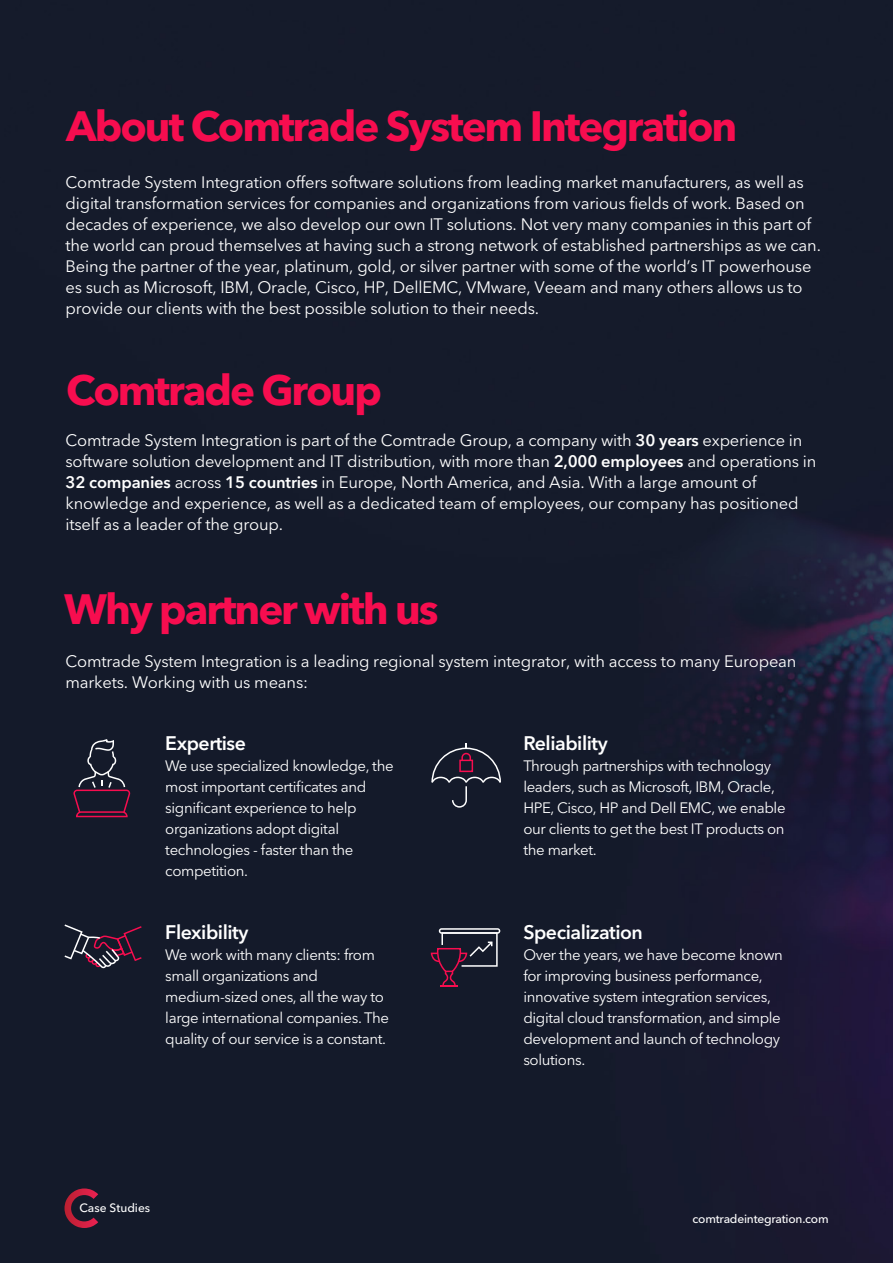
<style>
.page{position:relative;width:893px;height:1263px;background:#151a2b}
.page>*{position:absolute;margin:0;border:0;box-sizing:border-box;transform-origin:0 0}
.t1{font:700 42px "Avenir Next LT Pro";letter-spacing:-.05em;color:#f70d4f}
.t2{font:600 19.5px "Avenir Next LT Pro";letter-spacing:-.025em;color:#fff}
.t3{font:16.5px/21px "Avenir Next LT Pro";letter-spacing:-.01em;color:#fff}
.t4{font:15px/21px "Avenir Next LT Pro";letter-spacing:-.025em;color:#fff}
.t5{font:500 12px "Avenir Next LT Pro";letter-spacing:-.02em;color:#fff}
.t6{font:500 12px "Avenir Next LT Pro";color:#fff}
.s1{font-weight:600}
</style>
<div class="page">
<svg style="left:64px;top:1188px;width:34px;height:40px"></svg>
<svg style="left:73px;top:739px;width:57px;height:78px;background:#312739"></svg>
<svg style="left:431px;top:743px;width:70px;height:65px;background:#2a2a3a"></svg>
<svg style="left:431px;top:928px;width:69px;height:58px;background:#372e40"></svg>
<svg style="left:65px;top:924px;width:77px;height:44px;background:#392b3e"></svg>
<h1 class="t1" style="left:66px;top:100px;width:673px">About Comtrade System Integration</h1>
<p class="t3" style="left:65px;top:172px;width:757px">Comtrade System Integration offers software solutions from leading market manufacturers, as well as digital transformation services for companies and organizations from various fields of work. Based on decades of experience, we also develop our own IT solutions. Not very many companies in this part of the world can proud themselves at having such a strong network of established partnerships as we can.<br>Being the partner of the year, platinum, gold, or silver partner with some of the world’s IT powerhouse es such as Microsoft, IBM, Oracle, Cisco, HP, DellEMC, VMware, Veeam and many others allows us to provide our clients with the best possible solution to their needs.</p>
<h1 class="t1" style="left:66px;top:365px;width:317px">Comtrade Group</h1>
<p class="t3" style="left:65px;top:430px;width:752px">Comtrade System Integration is part of the Comtrade Group, a company with <span class="s1">30 years</span> experience in software solution development and IT distribution, with more than <span class="s1">2,000 employees</span> and operations in <span class="s1">32 companies</span> across <span class="s1">15 countries</span> in Europe, North America, and Asia. With a large amount of knowledge and experience, as well as a dedicated team of employees, our company has positioned itself as a leader of the group.</p>
<h1 class="t1" style="left:64px;top:583px;width:376px">Why partner with us</h1>
<p class="t3" style="left:65px;top:650px;width:732px">Comtrade System Integration is a leading regional system integrator, with access to many European markets. Working with us means:</p>
<p class="t2" style="left:165px;top:732px;width:82px">Expertise</p>
<p class="t4" style="left:165px;top:756px;width:230px">We use specialized knowledge, the most important certificates and significant experience to help organizations adopt digital technologies - faster than the competition.</p>
<p class="t2" style="left:165px;top:921px;width:85px">Flexibility</p>
<p class="t4" style="left:165px;top:945px;width:225px">We work with many clients: from small organizations and medium-sized ones, all the way to large international companies. The quality of our service is a constant.</p>
<p class="t6" style="left:80px;top:1201px;width:72px">Case Studies</p>
<p class="t2" style="left:523px;top:732px;width:86px">Reliability</p>
<p class="t4" style="left:523px;top:756px;width:264px">Through partnerships with technology leaders, such as Microsoft, IBM, Oracle, HPE, Cisco, HP and Dell EMC, we enable our clients to get the best IT products on the market.</p>
<p class="t2" style="left:523px;top:921px;width:121px">Specialization</p>
<p class="t4" style="left:523px;top:945px;width:261px">Over the years, we have become known for improving business performance, innovative system integration services, digital cloud transformation, and simple development and launch of technology solutions.</p>
<p class="t5" style="left:693px;top:1211px;width:138px">comtradeintegration.com</p>
</div>
